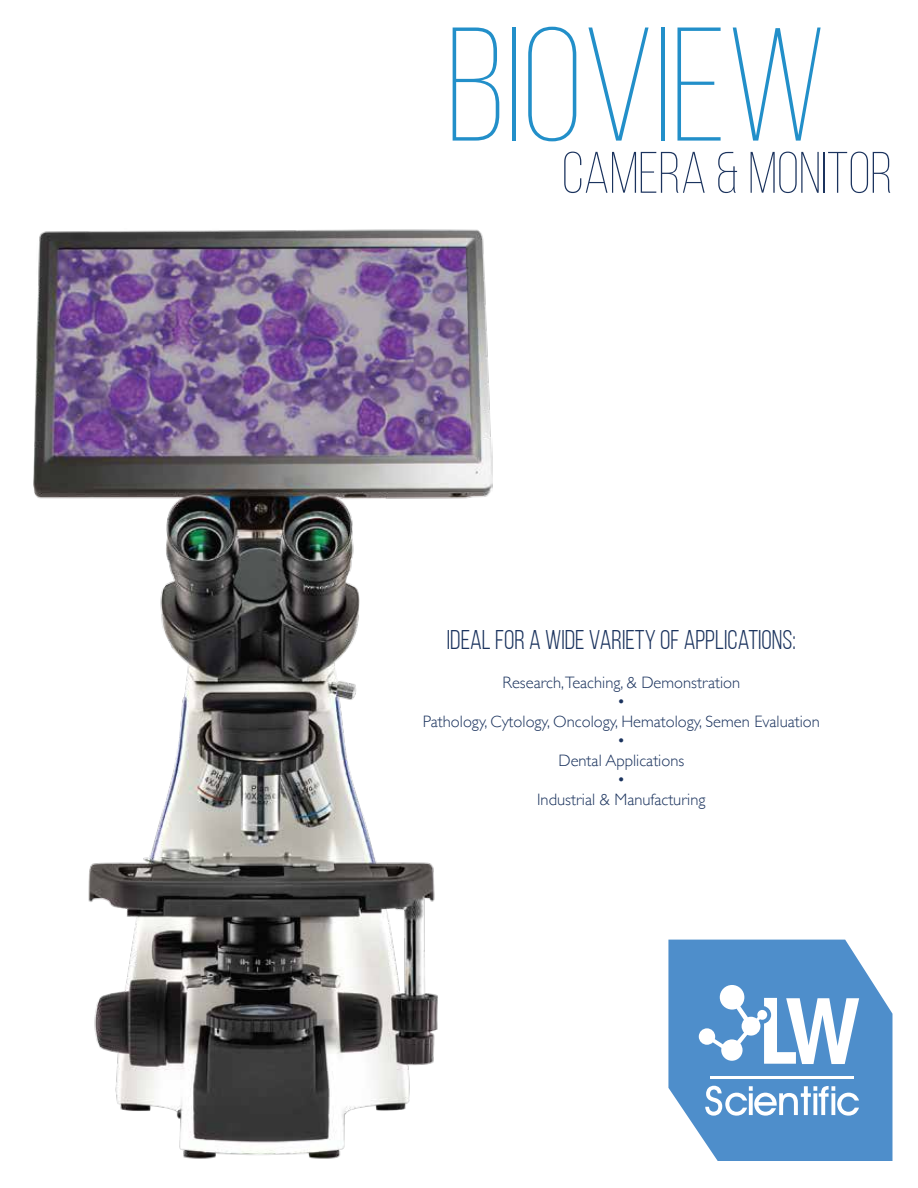
<style>
.page{position:relative;width:918px;height:1188px;background:#fff}
.page>*{position:absolute;margin:0;border:0;box-sizing:border-box;transform-origin:0 0}
.t1{font:300 161.55px "Bebas Neue";color:#228fc9}
.t2{font:300 58.35px "Bebas Neue";color:#1b335e}
.t3{font:27px "Bebas Neue";color:#1b335e}
.t4{font:300 16.5px/19.5px "Gill Sans";color:#1b335e;text-align:center}
</style>
<div class="page">
<svg style="left:668px;top:940px;width:225px;height:221px;background:#629bd1"></svg>
<svg style="left:699px;top:985px;width:160px;height:79px"></svg>
<hr style="left:711px;top:1076px;width:143px;height:3px;background:#fff">
<svg style="left:705px;top:1086px;width:154px;height:30px"></svg>
<img style="left:33px;top:229px;width:459px;height:930px">
<h1 class="t1" style="left:446px;top:-1px;width:382px">BIOVIEW</h1>
<h2 class="t2" style="left:562px;top:142px;width:332px">CAMERA &amp; MONITOR</h2>
<h3 class="t3" style="left:447px;top:625px;width:350px">IDEAL FOR A WIDE VARIETY OF APPLICATIONS:</h3>
<p class="t4" style="left:423px;top:672px;width:399px">Research,Teaching, &amp; Demonstration<br>•<br>Pathology, Cytology, Oncology, Hematology, Semen Evaluation •<br>Dental Applications<br>•<br>Industrial &amp; Manufacturing</p>
</div>
